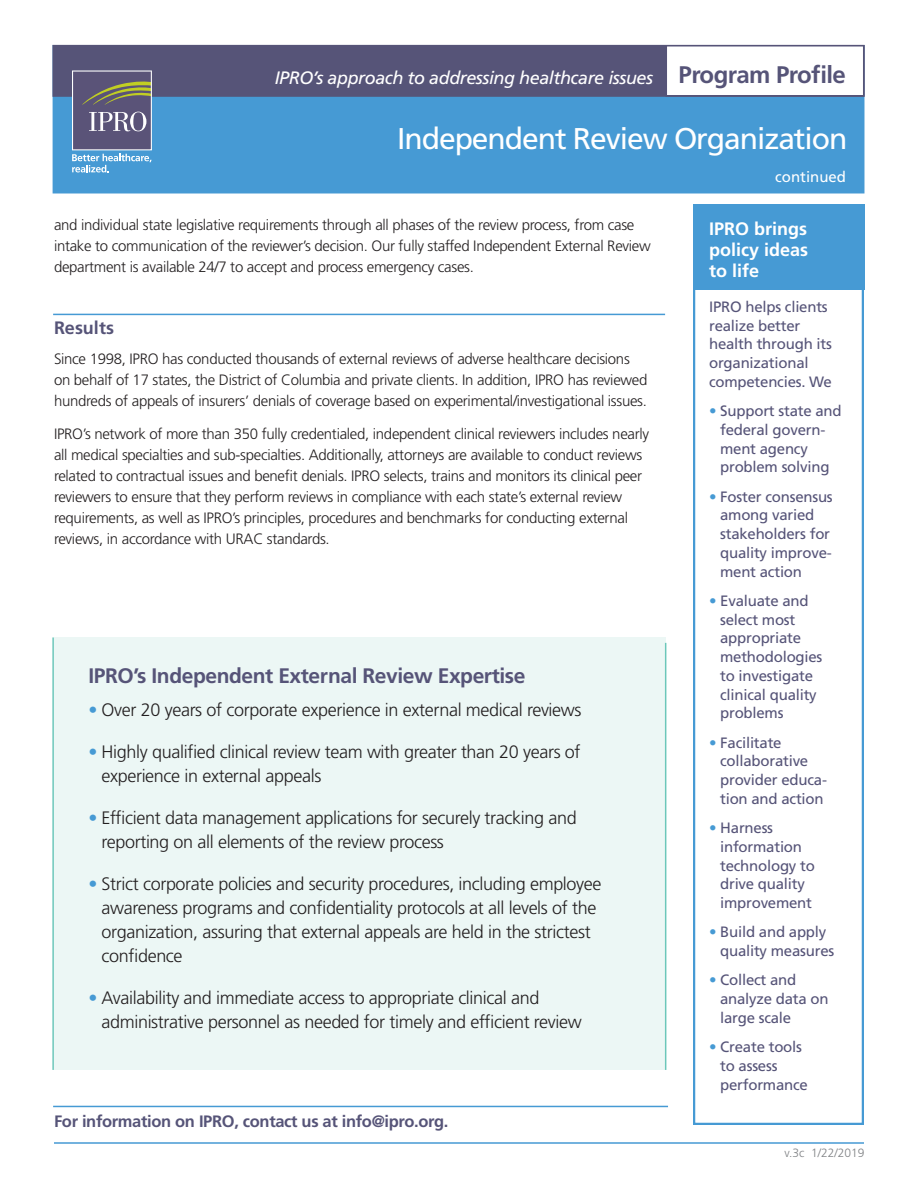
<style>
.page{position:relative;width:918px;height:1188px;background:#fff}
.page>*{position:absolute;margin:0;border:0;box-sizing:border-box;transform-origin:0 0}
.t1{font:30px "Frutiger LT Std";letter-spacing:-.035em;color:#fff}
.t2{font:700 24px "Frutiger LT Std";letter-spacing:-.025em;color:#565478}
.t3{font:700 21px "Frutiger LT Std";letter-spacing:-.02em;color:#565478}
.t4{font:300 18px/24px "Frutiger LT Std";letter-spacing:-.02em;color:#231f20}
.t5{font:italic 18px "Frutiger LT Std";letter-spacing:-.025em;color:#fff}
.t6{font:700 18px/21px "Frutiger LT Std";color:#fff;text-align:justify}
.t7{font:700 18px "Frutiger LT Std";color:#565478}
.t8{font:700 16.5px "Frutiger LT Std";letter-spacing:-.02em;color:#565478}
.t9{font:300 15px/21px "Frutiger LT Std";letter-spacing:-.02em;color:#231f20}
.t10{font:15px/18.8px "Frutiger LT Std";letter-spacing:-.015em;color:#565478}
.t11{font:15px "Frutiger LT Std";color:#fff}
.t12{font:300 12px "Frutiger LT Std";color:#808285}
.s1{color:#469ad4}
</style>
<div class="page">
<hr style="left:53px;top:314px;width:612px;height:1px;background:#469ad4">
<div style="left:54px;top:637px;width:612px;height:433px;background:#ecf7f5"></div>
<hr style="left:665px;top:643px;width:1px;height:427px;background:#6cc7ba">
<hr style="left:52px;top:637px;width:2px;height:433px;background:#6cc7ba">
<div style="left:54px;top:46px;width:809px;height:146px;background:#469ad4"></div>
<div style="left:53px;top:45px;width:811px;height:149px;border:2px solid #469ad4"></div>
<div style="left:53px;top:46px;width:811px;height:50px;background:#565478"></div>
<div style="left:53px;top:45px;width:811px;height:52px;border:1px solid #565478"></div>
<div style="left:667px;top:46px;width:196px;height:49px;background:#fff"></div>
<div style="left:666px;top:45px;width:198px;height:52px;border:2px solid #565478"></div>
<svg style="left:72px;top:70px;width:80px;height:102px"></svg>
<div style="left:693px;top:204px;width:171px;height:921px;border:2px solid #469ad4"></div>
<div style="left:693px;top:204px;width:171px;height:86px;background:#469ad4"></div>
<hr style="left:54px;top:1142px;width:810px;height:2px;background:#469ad4">
<hr style="left:53px;top:1106px;width:615px;height:1px;background:#469ad4">
<h2 class="t2" style="left:679px;top:64px;width:169px">Program Profile</h2>
<h1 class="t1" style="left:397px;top:127px;width:452px">Independent Review Organization</h1>
<p class="t5" style="left:275px;top:70px;width:380px">IPRO’s approach to addressing healthcare issues</p>
<p class="t9" style="left:54px;top:216px;width:598px">and individual state legislative requirements through all phases of the review process, from case intake to communication of the reviewer’s decision. Our fully staffed Independent External Review department is available 24/7 to accept and process emergency cases.</p>
<p class="t7" style="left:54px;top:320px;width:61px">Results</p>
<p class="t9" style="left:54px;top:349px;width:595px">Since 1998, IPRO has conducted thousands of external reviews of adverse healthcare decisions on behalf of 17 states, the District of Columbia and private clients. In addition, IPRO has reviewed hundreds of appeals of insurers’ denials of coverage based on experimental/investigational issues.</p>
<p class="t9" style="left:54px;top:424px;width:597px">IPRO’s network of more than 350 fully credentialed, independent clinical reviewers includes nearly all medical specialties and sub-specialties. Additionally, attorneys are available to conduct reviews related to contractual issues and benefit denials. IPRO selects, trains and monitors its clinical peer reviewers to ensure that they perform reviews in compliance with each state’s external review requirements, as well as IPRO’s principles, procedures and benchmarks for conducting external reviews, in accordance with URAC standards.</p>
<h3 class="t3" style="left:88px;top:668px;width:439px">IPRO’s Independent External Review Expertise</h3>
<p class="t4" style="left:88px;top:699px;width:495px"><span class="s1">•</span> Over 20 years of corporate experience in external medical reviews</p>
<p class="t4" style="left:101px;top:741px;width:481px;text-indent:-13px"><span class="s1">•</span> Highly qualified clinical review team with greater than 20 years of experience in external appeals</p>
<p class="t4" style="left:101px;top:807px;width:477px;text-indent:-13px"><span class="s1">•</span> Efficient data management applications for securely tracking and reporting on all elements of the review process</p>
<p class="t4" style="left:101px;top:873px;width:502px;text-indent:-13px"><span class="s1">•</span> Strict corporate policies and security procedures, including employee awareness programs and confidentiality protocols at all levels of the organization, assuring that external appeals are held in the strictest confidence</p>
<p class="t4" style="left:101px;top:987px;width:482px;text-indent:-13px"><span class="s1">•</span> Availability and immediate access to appropriate clinical and administrative personnel as needed for timely and efficient review</p>
<p class="t8" style="left:54px;top:1115px;width:396px">For information on IPRO, contact us at info@ipro.org.</p>
<p class="t11" style="left:775px;top:171px;width:72px">continued</p>
<p class="t6" style="left:709px;top:219px;width:101px">IPRO brings policy ideas to life</p>
<p class="t10" style="left:709px;top:299px;width:124px">IPRO helps clients realize better health through its organizational competencies. We</p>
<p class="t10" style="left:720px;top:403px;width:123px;text-indent:-11px"><span class="s1">•</span> Support state and federal govern - ment agency problem solving</p>
<p class="t10" style="left:720px;top:488px;width:114px;text-indent:-11px"><span class="s1">•</span> Foster consensus among varied stakeholders for quality improve - ment action</p>
<p class="t10" style="left:720px;top:593px;width:104px;text-indent:-11px"><span class="s1">•</span> Evaluate and select most appropriate methodologies to investigate clinical quality problems</p>
<p class="t10" style="left:720px;top:734px;width:108px;text-indent:-11px"><span class="s1">•</span> Facilitate collaborative provider educa - tion and action</p>
<p class="t10" style="left:720px;top:820px;width:96px;text-indent:-11px"><span class="s1">•</span> Harness information technology to drive quality improvement</p>
<p class="t10" style="left:720px;top:924px;width:116px;text-indent:-11px"><span class="s1">•</span> Build and apply quality measures</p>
<p class="t10" style="left:720px;top:972px;width:110px;text-indent:-11px"><span class="s1">•</span> Collect and analyze data on large scale</p>
<p class="t10" style="left:720px;top:1039px;width:89px;text-indent:-11px"><span class="s1">•</span> Create tools to assess performance</p>
<p class="t12" style="left:785px;top:1148px;width:81px">v.3c 1/22/2019</p>
</div>
